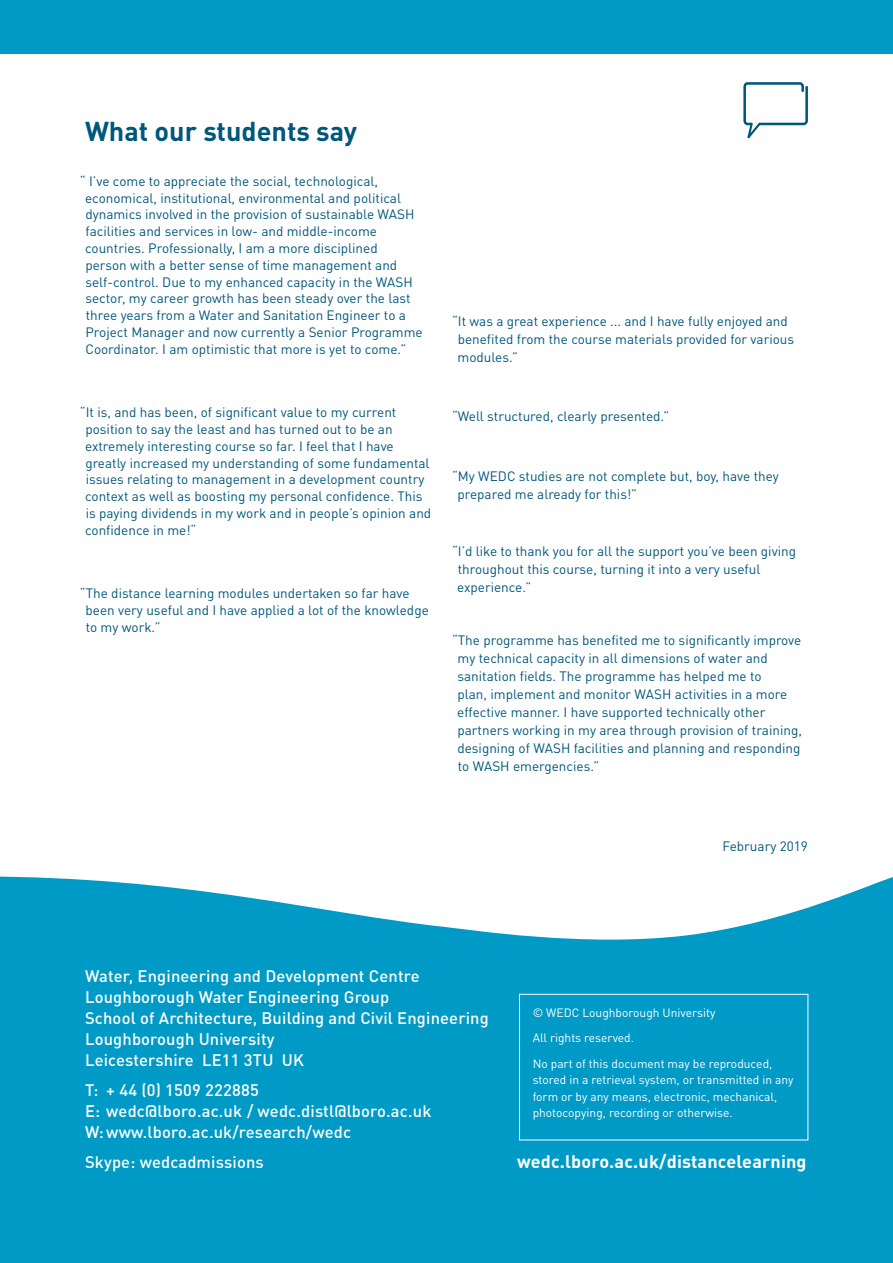
<style>
.page{position:relative;width:893px;height:1263px;background:#fff}
.page>*{position:absolute;margin:0;border:0;box-sizing:border-box;transform-origin:0 0}
.t1{font:700 27px "DINOT";color:#00577c}
.t2{font:700 18px "DINOT";letter-spacing:.01em;color:#fff}
.t3{font:500 16.5px/21px "DINOT";letter-spacing:.01em;color:#fff}
.t4{font:13.5px/16.8px "DINOT";color:#00577c}
.t5{font:12px/25.5px "DINOT";color:#fff}
</style>
<div class="page">
<svg style="left:0;top:876px;width:893px;height:94px;fill:#009ac7"></svg>
<div style="left:0;top:970px;width:893px;height:293px;background:#009ac7"></div>
<div style="left:0;top:0;width:893px;height:53px;background:#009ac7"></div>
<div style="left:519px;top:994px;width:289px;height:146px;border:1px solid #fff"></div>
<svg style="left:743px;top:82px;width:65px;height:57px"></svg>
<h1 class="t1" style="left:85px;top:114px;width:274px">What our students say</h1>
<p class="t4" style="left:85px;top:172px;width:339px;text-indent:-5px">“ I’ve come to appreciate the social, technological, economical, institutional, environmental and political dynamics involved in the provision of sustainable WASH facilities and services in low- and middle-income countries. Professionally, I am a more disciplined<br>person with a better sense of time management and self-control. Due to my enhanced capacity in the WASH sector, my career growth has been steady over the last three years from a Water and Sanitation Engineer to a Project Manager and now currently a Senior Programme Coordinator. I am optimistic that more is yet to come.”</p>
<p class="t4" style="left:85px;top:404px;width:348px;text-indent:-5px">“It is, and has been, of significant value to my current position to say the least and has turned out to be an extremely interesting course so far. I feel that I have greatly increased my understanding of some fundamental issues relating to management in a development country context as well as boosting my personal confidence. This is paying dividends in my work and in people’s opinion and confidence in me!“</p>
<p class="t4" style="left:86px;top:584px;width:345px;text-indent:-6px">“The distance learning modules undertaken so far have been very useful and I have applied a lot of the knowledge to my work.”</p>
<p class="t4" style="left:457px;top:312px;width:338px;line-height:17.9px;text-indent:-5px">“It was a great experience ... and I have fully enjoyed and benefited from the course materials provided for various modules.”</p>
<p class="t4" style="left:452px;top:408px;width:219px">“Well structured, clearly presented.”</p>
<p class="t4" style="left:457px;top:467px;width:323px;line-height:17.9px;text-indent:-5px">“My WEDC studies are not complete but, boy, have they prepared me already for this!”</p>
<p class="t4" style="left:457px;top:542px;width:340px;line-height:17.9px;text-indent:-5px">“I’d like to thank you for all the support you’ve been giving throughout this course, turning it into a very useful experience.”</p>
<p class="t4" style="left:457px;top:631px;width:346px;line-height:17.9px;text-indent:-5px">“The programme has benefited me to significantly improve my technical capacity in all dimensions of water and sanitation fields. The programme has helped me to<br>plan, implement and monitor WASH activities in a more effective manner. I have supported technically other partners working in my area through provision of training, designing of WASH facilities and planning and responding to WASH emergencies.”</p>
<p class="t4" style="left:722px;top:837px;width:87px">February 2019</p>
<p class="t3" style="left:85px;top:965px;width:405px">Water, Engineering and Development Centre Loughborough Water Engineering Group<br>School of Architecture, Building and Civil Engineering Loughborough University<br>Leicestershire LE11 3TU UK</p>
<p class="t3" style="left:85px;top:1079px;width:348px">T: + 44 (0) 1509 222885<br>E: wedc@lboro.ac.uk / wedc.distl@lboro.ac.uk<br>W:www.lboro.ac.uk/research/wedc</p>
<p class="t3" style="left:85px;top:1151px;width:180px">Skype: wedcadmissions</p>
<h2 class="t2" style="left:517px;top:1150px;width:291px">wedc.lboro.ac.uk/distancelearning</h2>
<p class="t5" style="left:533px;top:999px;width:241px">© WEDC Loughborough University<br>All rights reserved.<br>No part of this document may be reproduced,</p>
<p class="t5" style="left:533px;top:1071px;width:262px;line-height:16.5px">stored in a retrieval system, or transmitted in any form or by any means, electronic, mechanical, photocopying, recording or otherwise.</p>
</div>
